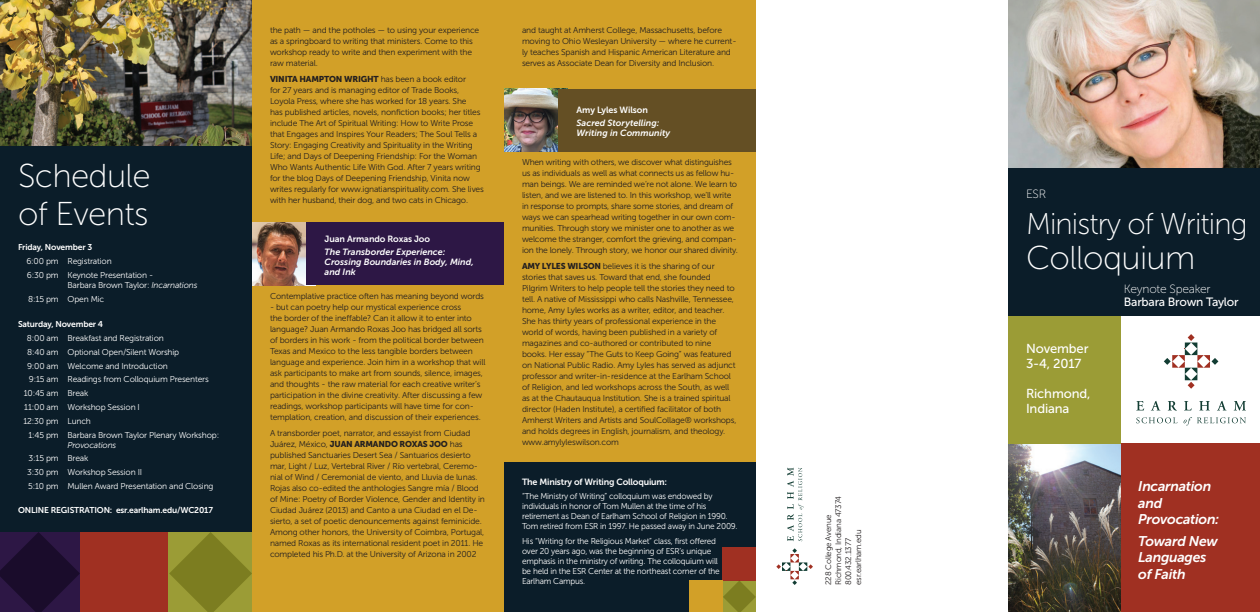
<style>
.page{position:relative;width:1260px;height:612px;background:#fff}
.page>*{position:absolute;margin:0;border:0;box-sizing:border-box;transform-origin:0 0}
.t1{font:33px/38px "Museo Sans 100";letter-spacing:-.02em;color:#fff}
.t2{font:30px "Museo Sans 100";letter-spacing:-.03em;color:#fff}
.t3{font:italic 14px/16.8px "Museo Sans 700";letter-spacing:-.02em;color:#fff}
.t4{font:13px/15px "Museo Sans 500";letter-spacing:-.01em;color:#fff}
.t5{font:12px "Museo Sans 500";letter-spacing:-.02em;color:#fff}
.t6{font:12px "Museo Sans 100";letter-spacing:-.02em;color:#fff}
.t7{font:italic 9px/10px "Museo Sans 700";color:#fff}
.t8{font:9px "Museo Sans 700";letter-spacing:-.015em;color:#fff}
.t9{font:8.5px/11px "Museo Sans 300";letter-spacing:-.02em;color:#231f20}
.t10{font:8.5px/10px "Museo Sans 300";letter-spacing:-.025em;color:#fff}
.t11{font:8.5px "Museo Sans 700";letter-spacing:-.02em;color:#fff}
.t12{font:8.5px "Museo Sans 900";letter-spacing:-.02em;color:#231f20}
.t13{font:italic 8.5px "Museo Sans 300";letter-spacing:-.02em;color:#fff}
.t14{font:8px/10px "Museo Sans 300";letter-spacing:-.02em;color:#231f20}
.s1{font-style:italic}
.s2{font-family:"Museo Sans 300"}
.s3{font-family:"Museo Sans 900"}
</style>
<div class="page">
<div style="left:252px;top:0;width:504px;height:612px;background:#d2a028"></div>
<img style="left:252px;top:222px;width:54px;height:63px">
<div style="left:306px;top:222px;width:198px;height:63px;background:#2d1745"></div>
<img style="left:0;top:0;width:252px;height:146px">
<svg style="left:787px;top:468px;width:17px;height:73px"></svg>
<svg style="left:776px;top:548px;width:37px;height:37px"></svg>
<div style="left:80px;top:532px;width:88px;height:80px;background:#a03022"></div>
<svg style="left:0;top:532px;width:80px;height:80px;background:#221137"></svg>
<svg style="left:169px;top:532px;width:83px;height:80px;background:#8a8b2a"></svg>
<div style="left:504px;top:462px;width:252px;height:150px;background:#0b1d29"></div>
<div style="left:723px;top:547px;width:33px;height:33px;background:#a03022"></div>
<div style="left:690px;top:580px;width:33px;height:32px;background:#d2a028"></div>
<svg style="left:723px;top:580px;width:33px;height:32px"></svg>
<div style="left:0;top:146px;width:252px;height:386px;background:#0b1d29"></div>
<img style="left:504px;top:89px;width:54px;height:63px">
<div style="left:558px;top:89px;width:198px;height:63px;background:#644f24"></div>
<img style="left:1009px;top:443px;width:112px;height:169px">
<div style="left:1009px;top:316px;width:112px;height:127px;background:#9b9c36"></div>
<div style="left:1121px;top:443px;width:139px;height:169px;background:#a03022"></div>
<img style="left:1008px;top:0;width:252px;height:170px">
<div style="left:1009px;top:169px;width:251px;height:147px;background:#0b1d29"></div>
<svg style="left:1136px;top:417px;width:41px;height:6px"></svg>
<svg style="left:1184px;top:417px;width:62px;height:9px"></svg>
<svg style="left:1136px;top:401px;width:8px;height:9px"></svg>
<svg style="left:1151px;top:401px;width:9px;height:9px"></svg>
<svg style="left:1168px;top:401px;width:9px;height:10px"></svg>
<svg style="left:1184px;top:401px;width:8px;height:9px"></svg>
<svg style="left:1199px;top:401px;width:11px;height:9px"></svg>
<svg style="left:1218px;top:401px;width:8px;height:9px"></svg>
<svg style="left:1234px;top:401px;width:12px;height:10px"></svg>
<svg style="left:1164px;top:334px;width:54px;height:55px"></svg>
<h1 class="t1" style="left:18px;top:157px;width:134px">Schedule of Events</h1>
<p class="t11" style="left:18px;top:243px;width:76px">Friday, November 3</p>
<p class="t10" style="left:26px;top:254px;width:128px;line-height:13.8px">6:00 pm Registration<br>6:30 pm Keynote Presentation -</p>
<p class="t10" style="left:28px;top:278px;width:171px;line-height:13.8px;text-indent:39px">Barbara Brown Taylor: <span class="s1">Incarnations<br></span>8:15 pm Open Mic</p>
<p class="t11" style="left:18px;top:320px;width:87px">Saturday, November 4</p>
<p class="t10" style="left:27px;top:333px;width:138px">8:00 am Breakfast and Registration</p>
<p class="t10" style="left:27px;top:347px;width:154px">8:40 am Optional Open/Silent Worship</p>
<p class="t10" style="left:27px;top:361px;width:142px">9:00 am Welcome and Introduction</p>
<p class="t10" style="left:29px;top:375px;width:181px">9:15 am Readings from Colloquium Presenters</p>
<p class="t10" style="left:24px;top:388px;width:66px">10:45 am Break</p>
<p class="t10" style="left:24px;top:402px;width:117px">11:00 am Workshop Session I</p>
<p class="t10" style="left:23px;top:416px;width:69px">12:30 pm Lunch</p>
<p class="t10" style="left:28px;top:430px;width:192px">1:45 pm Barbara Brown Taylor Plenary Workshop:</p>
<p class="t13" style="left:68px;top:440px;width:50px">Provocations</p>
<p class="t10" style="left:27px;top:452px;width:188px;line-height:13.8px">3:15 pm Break<br>3:30 pm Workshop Session II<br>5:10 pm Mullen Award Presentation and Closing</p>
<p class="t11" style="left:18px;top:505px;width:197px">ONLINE REGISTRATION: esr.earlham.edu/WC2017</p>
<p class="t9" style="left:270px;top:25px;width:211px">the path — and the potholes — to using your experience as a springboard to writing that ministers. Come to this workshop ready to write and then experiment with the raw material.</p>
<p class="t12" style="left:270px;top:74px;width:198px">VINITA HAMPTON WRIGHT <span class="s2">has been a book editor</span></p>
<p class="t9" style="left:270px;top:85px;width:215px">for 27 years and is managing editor of Trade Books, Loyola Press, where she has worked for 18 years. She<br>has published articles, novels, nonfiction books; her titles include The Art of Spiritual Writing: How to Write Prose that Engages and Inspires Your Readers; The Soul Tells a Story: Engaging Creativity and Spirituality in the Writing Life; and Days of Deepening Friendship: For the Woman Who Wants Authentic Life With God. After 7 years writing for the blog Days of Deepening Friendship, Vinita now writes regularly for www.ignatianspirituality.com. She lives with her husband, their dog, and two cats in Chicago.</p>
<p class="t8" style="left:325px;top:234px;width:107px">Juan Armando Roxas Joo</p>
<p class="t7" style="left:325px;top:247px;width:151px">The Transborder Experience:<br>Crossing Boundaries in Body, Mind, and Ink</p>
<p class="t9" style="left:270px;top:291px;width:216px">Contemplative practice often has meaning beyond words</p>
<p class="t9" style="left:270px;top:302px;width:217px">- but can poetry help our mystical experience cross<br>the border of the ineffable? Can it allow it to enter into language? Juan Armando Roxas Joo has bridged all sorts of borders in his work - from the political border between Texas and Mexico to the less tangible borders between language and experience. Join him in a workshop that will ask participants to make art from sounds, silence, images, and thoughts - the raw material for each creative writer’s participation in the divine creativity. After discussing a few readings, workshop participants will have time for con&shy;templation, creation, and discussion of their experiences.</p>
<p class="t9" style="left:270px;top:428px;width:202px">A transborder poet, narrator, and essayist from Ciudad</p>
<p class="t12" style="left:270px;top:439px;width:194px"><span class="s2">Juárez, México,</span> JUAN ARMANDO ROXAS JOO <span class="s2">has</span></p>
<p class="t9" style="left:270px;top:450px;width:216px">published Sanctuaries Desert Sea / Santuarios desierto mar, Light / Luz, Vertebral River / Río vertebral, Ceremo&shy;nial of Wind / Ceremonial de viento, and Lluvia de lunas.<br>Rojas also co-edited the anthologies Sangre mía / Blood of Mine: Poetry of Border Violence, Gender and Identity in Ciudad Juárez (2013) and Canto a una Ciudad en el De&shy;sierto, a set of poetic denouncements against feminicide.<br>Among other honors, the University of Coimbra, Portugal, named Roxas as its international resident poet in 2011. He completed his Ph.D. at the University of Arizona in 2002</p>
<p class="t9" style="left:522px;top:25px;width:216px">and taught at Amherst College, Massachusetts, before moving to Ohio Wesleyan University — where he current&shy;ly teaches Spanish and Hispanic American Literature and serves as Associate Dean for Diversity and Inclusion.</p>
<p class="t8" style="left:577px;top:104px;width:73px">Amy Lyles Wilson</p>
<p class="t7" style="left:577px;top:117px;width:95px">Sacred Storytelling:<br>Writing in Community</p>
<p class="t9" style="left:522px;top:157px;width:218px">When writing with others, we discover what distinguishes us as individuals as well as what connects us as fellow hu&shy;man beings. We are reminded we’re not alone. We learn to listen, and we are listened to. In this workshop, we’ll write in response to prompts, share some stories, and dream of ways we can spearhead writing together in our own com&shy;munities. Through story we minister one to another as we welcome the stranger, comfort the grieving, and compan&shy;ion the lonely. Through story, we honor our shared divinity.</p>
<p class="t9" style="left:522px;top:261px;width:216px"><span class="s3">AMY LYLES WILSON</span> believes it is the sharing of our stories that saves us. Toward that end, she founded Pilgrim Writers to help people tell the stories they need to tell. A native of Mississippi who calls Nashville, Tennessee, home, Amy Lyles works as a writer, editor, and teacher.<br>She has thirty years of professional experience in the world of words, having been published in a variety of magazines and co-authored or contributed to nine books. Her essay “The Guts to Keep Going” was featured on National Public Radio. Amy Lyles has served as adjunct professor and writer-in-residence at the Earlham School of Religion, and led workshops across the South, as well as at the Chautauqua Institution. She is a trained spiritual director (Haden Institute), a certified facilitator of both Amherst Writers and Artists and SoulCollage® workshops, and holds degrees in English, journalism, and theology. www.amylyleswilson.com</p>
<p class="t8" style="left:522px;top:477px;width:147px">The Ministry of Writing Colloquium:</p>
<p class="t10" style="left:522px;top:491px;width:217px">“The Ministry of Writing” colloquium was endowed by individuals in honor of Tom Mullen at the time of his retirement as Dean of Earlham School of Religion in 1990.<br>Tom retired from ESR in 1997. He passed away in June 2009.</p>
<p class="t10" style="left:522px;top:536px;width:199px">His “Writing for the Religious Market” class, first offered over 20 years ago, was the beginning of ESR’s unique emphasis in the ministry of writing. The colloquium will be held in the ESR Center at the northeast corner of the Earlham Campus.</p>
<p class="t14" style="left:823px;top:585px;width:91px;rotate:-90deg">228 College Avenue<br>Richmond, Indiana 47374<br>800.432.1377 esr.earlham.edu</p>
<h3 class="t6" style="left:1026px;top:188px;width:22px">ESR</h3>
<h2 class="t2" style="left:1026px;top:208px;width:223px">Ministry of Writing</h2>
<h1 class="t1" style="left:1026px;top:239px;width:171px">Colloquium</h1>
<h3 class="t6" style="left:1124px;top:283px;width:88px">Keynote Speaker</h3>
<h3 class="t5" style="left:1124px;top:296px;width:116px">Barbara Brown Taylor</h3>
<h3 class="t4" style="left:1026px;top:341px;width:64px">November<br>3-4, 2017</h3>
<h3 class="t4" style="left:1026px;top:386px;width:66px">Richmond,<br>Indiana</h3>
<h3 class="t3" style="left:1138px;top:477px;width:83px">Incarnation and<br>Provocation:</h3>
<h3 class="t3" style="left:1138px;top:532px;width:81px">Toward New<br>Languages of Faith</h3>
</div>
